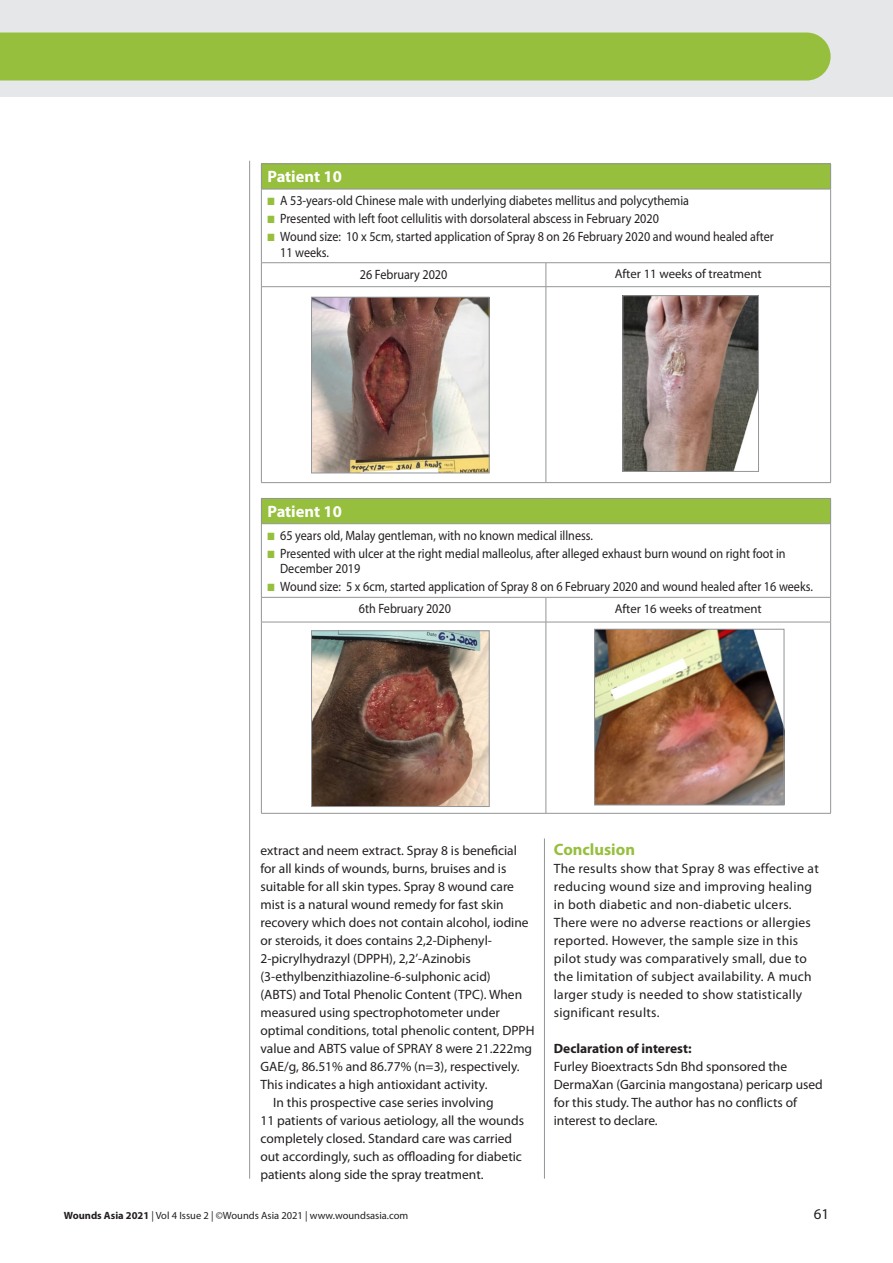
<style>
.page{position:relative;width:893px;height:1263px;background:#fff}
.page>*{position:absolute;margin:0;border:0;box-sizing:border-box;transform-origin:0 0}
.PAGE_POINTS_PAPERS{font:700 16.5px "Myriad Pro";color:#fff}
.A-HEAD_CROSS_HEAD{font:700 16.5px "Myriad Pro";color:#96bf3d}
.t1{font:15px "Myriad Pro";color:#231f20}
.BODY_INDENT{font:13.5px/18px "Myriad Pro";color:#231f20}
.BODY_INDENT-2{font:13.5px/15.8px "Myriad Pro";color:#231f20;scale:.9 1}
.BODY_INDENT-3{font:13.5px/18px "Myriad Pro";letter-spacing:.02em;color:#231f20}
.TABLE_TEXT{font:13.5px "Myriad Pro";color:#231f20;scale:.9 1}
.BODY_INDENT-4{font:700 13.5px "Myriad Pro";color:#231f20}
.PAGE_POINTS_PAPERS-2{font:12.75px "Myriad Pro";color:#231f20}
.t2{font:10.5px "Myriad Pro";color:#231f20}
.s1{color:#96bf3d}
.s2{font-weight:700}
</style>
<div class="page">
<div style="left:261px;top:164px;width:570px;height:25px;background:#96bf3d"></div>
<svg style="left:262px;top:263px;width:568px;height:23px"></svg>
<hr style="left:261px;top:164px;width:285px;height:1px;background:#939598">
<svg style="left:261px;top:165px;width:1px;height:24px"></svg>
<hr style="left:546px;top:164px;width:285px;height:1px;background:#939598">
<svg style="left:830px;top:164px;width:1px;height:25px"></svg>
<hr style="left:261px;top:189px;width:285px;height:1px;background:#939598">
<hr style="left:261px;top:189px;width:1px;height:74px;background:#939598">
<hr style="left:546px;top:189px;width:285px;height:1px;background:#939598">
<hr style="left:830px;top:189px;width:1px;height:74px;background:#939598">
<hr style="left:261px;top:262px;width:285px;height:1px;background:#939598">
<svg style="left:261px;top:263px;width:1px;height:23px"></svg>
<hr style="left:546px;top:262px;width:285px;height:1px;background:#939598">
<svg style="left:546px;top:263px;width:1px;height:23px"></svg>
<svg style="left:830px;top:263px;width:1px;height:23px"></svg>
<hr style="left:261px;top:286px;width:285px;height:1px;background:#939598">
<hr style="left:261px;top:287px;width:1px;height:195px;background:#939598">
<hr style="left:546px;top:286px;width:285px;height:1px;background:#939598">
<hr style="left:546px;top:287px;width:1px;height:195px;background:#939598">
<hr style="left:830px;top:287px;width:1px;height:195px;background:#939598">
<hr style="left:261px;top:482px;width:285px;height:1px;background:#939598">
<hr style="left:546px;top:482px;width:285px;height:1px;background:#939598">
<img style="left:625px;top:297px;width:132px;height:173px">
<div style="left:623px;top:295px;width:136px;height:177px;border:1px solid #939598"></div>
<img style="left:313px;top:299px;width:174px;height:172px">
<div style="left:311px;top:297px;width:178px;height:176px;border:1px solid #939598"></div>
<div style="left:261px;top:498px;width:570px;height:26px;background:#96bf3d"></div>
<svg style="left:262px;top:524px;width:568px;height:98px"></svg>
<hr style="left:261px;top:498px;width:285px;height:1px;background:#939598">
<svg style="left:261px;top:499px;width:1px;height:24px"></svg>
<hr style="left:546px;top:498px;width:285px;height:1px;background:#939598">
<svg style="left:830px;top:499px;width:1px;height:24px"></svg>
<hr style="left:261px;top:523px;width:285px;height:1px;background:#939598">
<hr style="left:261px;top:524px;width:1px;height:73px;background:#939598">
<hr style="left:546px;top:523px;width:285px;height:1px;background:#939598">
<hr style="left:830px;top:524px;width:1px;height:73px;background:#939598">
<hr style="left:261px;top:597px;width:285px;height:1px;background:#939598">
<svg style="left:261px;top:597px;width:1px;height:25px"></svg>
<hr style="left:546px;top:597px;width:285px;height:1px;background:#939598">
<svg style="left:546px;top:597px;width:1px;height:25px"></svg>
<svg style="left:830px;top:597px;width:1px;height:25px"></svg>
<hr style="left:261px;top:622px;width:285px;height:1px;background:#939598">
<hr style="left:261px;top:622px;width:1px;height:191px;background:#939598">
<hr style="left:546px;top:622px;width:285px;height:1px;background:#939598">
<hr style="left:546px;top:622px;width:1px;height:191px;background:#939598">
<hr style="left:830px;top:622px;width:1px;height:191px;background:#939598">
<hr style="left:261px;top:813px;width:285px;height:1px;background:#939598">
<hr style="left:546px;top:813px;width:285px;height:1px;background:#939598">
<img style="left:596px;top:631px;width:186px;height:172px">
<div style="left:594px;top:629px;width:190px;height:176px;border:1px solid #939598"></div>
<img style="left:313px;top:633px;width:174px;height:172px">
<div style="left:311px;top:631px;width:178px;height:176px;border:1px solid #939598"></div>
<hr style="left:249px;top:161px;width:1px;height:1018px;background:#939598">
<hr style="left:544px;top:838px;width:1px;height:341px;background:#939598">
<div style="left:0;top:0;width:893px;height:97px;background:#e6e7e9"></div>
<div style="left:0;top:33px;width:831px;height:48px;background:#96bf3d"></div>
<p class="PAGE_POINTS_PAPERS" style="left:267px;top:166px;width:76px">Patient 10</p>
<p class="BODY_INDENT-2" style="left:267px;top:193px;width:470px"><span class="s1">■</span> A 53-years-old Chinese male with underlying diabetes mellitus and polycythemia</p>
<p class="BODY_INDENT-2" style="left:267px;top:210px;width:437px"><span class="s1">■</span> Presented with left foot cellulitis with dorsolateral abscess in February 2020</p>
<p class="BODY_INDENT-2" style="left:280px;top:228px;width:550px;text-indent:-13px"><span class="s1">■</span> Wound size: 10 x 5cm, started application of Spray 8 on 26 February 2020 and wound healed after<br>11 weeks.</p>
<p class="TABLE_TEXT" style="left:360px;top:266px;width:99px">26 February 2020</p>
<p class="PAGE_POINTS_PAPERS-2" style="left:615px;top:266px;width:149px">After 11 weeks of treatment</p>
<p class="PAGE_POINTS_PAPERS" style="left:267px;top:500px;width:76px">Patient 10</p>
<p class="BODY_INDENT-2" style="left:267px;top:527px;width:363px"><span class="s1">■</span> 65 years old, Malay gentleman, with no known medical illness.</p>
<p class="BODY_INDENT-2" style="left:280px;top:545px;width:563px;text-indent:-13px"><span class="s1">■</span> Presented with ulcer at the right medial malleolus, after alleged exhaust burn wound on right foot in<br>December 2019</p>
<p class="BODY_INDENT-2" style="left:267px;top:579px;width:608px"><span class="s1">■</span> Wound size: 5 x 6cm, started application of Spray 8 on 6 February 2020 and wound healed after 16 weeks.</p>
<p class="TABLE_TEXT" style="left:359px;top:601px;width:104px">6th February 2020</p>
<p class="PAGE_POINTS_PAPERS-2" style="left:615px;top:601px;width:149px">After 16 weeks of treatment</p>
<p class="BODY_INDENT" style="left:260px;top:841px;width:276px">extract and neem extract. Spray 8 is beneficial for all kinds of wounds, burns, bruises and is suitable for all skin types. Spray 8 wound care mist is a natural wound remedy for fast skin recovery which does not contain alcohol, iodine or steroids, it does contains 2,2-Diphenyl-2-picrylhydrazyl (DPPH), 2,2’-Azinobis (3-ethylbenzithiazoline-6-sulphonic acid)<br>(ABTS) and Total Phenolic Content (TPC). When measured using spectrophotometer under optimal conditions, total phenolic content, DPPH value and ABTS value of SPRAY 8 were 21.222mg GAE/g, 86.51% and 86.77% (n=3), respectively.<br>This indicates a high antioxidant activity.</p>
<p class="BODY_INDENT" style="left:260px;top:1093px;width:265px;text-indent:13px">In this prospective case series involving<br>11 patients of various aetiology, all the wounds completely closed. Standard care was carried out accordingly, such as offloading for diabetic patients along side the spray treatment.</p>
<p class="A-HEAD_CROSS_HEAD" style="left:554px;top:838px;width:83px">Conclusion</p>
<p class="BODY_INDENT-3" style="left:554px;top:859px;width:266px">The results show that Spray 8 was effective at reducing wound size and improving healing in both diabetic and non-diabetic ulcers.<br>There were no adverse reactions or allergies reported. However, the sample size in this pilot study was comparatively small, due to the limitation of subject availability. A much larger study is needed to show statistically significant results.</p>
<p class="BODY_INDENT-4" style="left:554px;top:1039px;width:139px">Declaration of interest:</p>
<p class="BODY_INDENT" style="left:554px;top:1057px;width:271px">Furley Bioextracts Sdn Bhd sponsored the DermaXan (Garcinia mangostana) pericarp used for this study. The author has no conflicts of interest to declare.</p>
<p class="t2" style="left:64px;top:1208px;width:346px"><span class="s2">Wounds Asia 2021</span> | Vol 4 Issue 2 | ©Wounds Asia 2021 | www.woundsasia.com</p>
<p class="t1" style="left:814px;top:1204px;width:17px">61</p>
</div>
